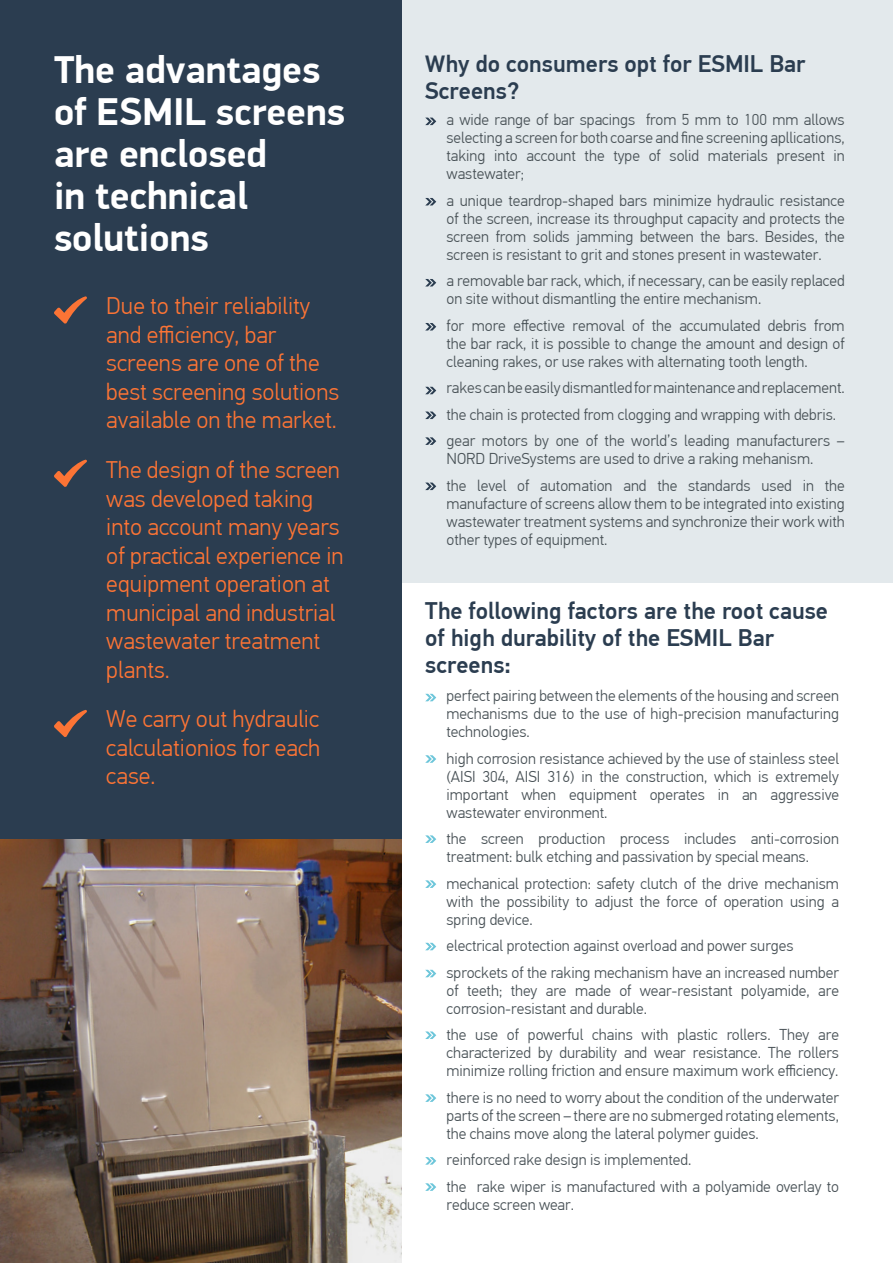
<style>
.page{position:relative;width:893px;height:1263px;background:#fff}
.page>*{position:absolute;margin:0;border:0;box-sizing:border-box;transform-origin:0 0}
.t1{font:700 39px/42px "PF Din Display Pro";color:#fff}
.t2{font:300 24px/28.5px "PF Din Text Pro";color:#fc7435}
.t3{font:500 24px/27px "PF Din Text Pro";color:#2b3d50}
.t4{font:300 15.75px/18px "PF Din Text Pro";color:#485156;text-align:justify}
</style>
<div class="page">
<div style="left:0;top:0;width:893px;height:583px;background:#e3e9ec"></div>
<div style="left:0;top:0;width:401px;height:1263px;background:#2b3d50"></div>
<svg style="left:54px;top:296px;width:33px;height:28px"></svg>
<svg style="left:54px;top:459px;width:33px;height:28px"></svg>
<svg style="left:54px;top:709px;width:33px;height:28px"></svg>
<svg style="left:425px;top:118px;width:11px;height:7px"></svg>
<svg style="left:425px;top:198px;width:11px;height:7px"></svg>
<svg style="left:425px;top:279px;width:11px;height:7px"></svg>
<svg style="left:425px;top:323px;width:11px;height:7px"></svg>
<svg style="left:425px;top:387px;width:11px;height:7px"></svg>
<svg style="left:425px;top:411px;width:11px;height:8px"></svg>
<svg style="left:425px;top:437px;width:11px;height:8px"></svg>
<svg style="left:425px;top:483px;width:11px;height:7px"></svg>
<svg style="left:425px;top:694px;width:11px;height:7px"></svg>
<svg style="left:425px;top:755px;width:11px;height:8px"></svg>
<svg style="left:425px;top:835px;width:11px;height:8px"></svg>
<svg style="left:425px;top:880px;width:11px;height:8px"></svg>
<svg style="left:425px;top:943px;width:11px;height:7px"></svg>
<svg style="left:425px;top:970px;width:11px;height:7px"></svg>
<svg style="left:425px;top:1031px;width:11px;height:8px"></svg>
<svg style="left:425px;top:1094px;width:11px;height:8px"></svg>
<svg style="left:425px;top:1157px;width:11px;height:7px"></svg>
<svg style="left:425px;top:1183px;width:11px;height:8px"></svg>
<img style="left:0;top:839px;width:401px;height:424px">
<h1 class="t1" style="left:54px;top:50px;width:292px">The advantages of ESMIL screens are enclosed<br>in technical solutions</h1>
<h2 class="t2" style="left:106px;top:292px;width:234px">Due to their reliability and efficiency, bar screens are one of the best screening solutions available on the market.</h2>
<h2 class="t2" style="left:106px;top:456px;width:239px">The design of the screen was developed taking into account many years of practical experience in equipment operation at municipal and industrial wastewater treatment plants.</h2>
<h2 class="t2" style="left:106px;top:705px;width:216px;text-align:justify">We carry out hydraulic calculationios for each case.</h2>
<h2 class="t3" style="left:425px;top:50px;width:382px">Why do consumers opt for ESMIL Bar<br>Screens?</h2>
<p class="t4" style="left:446px;top:111px;width:400px">a wide range of bar spacings from 5 mm to 100 mm allows selecting a screen for both coarse and fine screening apllications, taking into account the type of solid materials present in wastewater;</p>
<p class="t4" style="left:446px;top:192px;width:400px">a unique teardrop-shaped bars minimize hydraulic resistance of the screen, increase its throughput capacity and protects the screen from solids jamming between the bars. Besides, the screen is resistant to grit and stones present in wastewater.</p>
<p class="t4" style="left:446px;top:272px;width:400px">a removable bar rack, which, if necessary, can be easily replaced on site without dismantling the entire mechanism.</p>
<p class="t4" style="left:446px;top:317px;width:400px">for more effective removal of the accumulated debris from the bar rack, it is possible to change the amount and design of cleaning rakes, or use rakes with alternating tooth length.</p>
<p class="t4" style="left:446px;top:375px;width:400px;line-height:26.5px;text-align:left">rakes can be easily dismantled for maintenance and replacement. the chain is protected from clogging and wrapping with debris. gear motors by one of the world’s leading manufacturers –</p>
<p class="t4" style="left:446px;top:446px;width:400px;line-height:26.5px">NORD DriveSystems are used to drive a raking mehanism.<br>the level of automation and the standards used in the</p>
<p class="t4" style="left:446px;top:495px;width:400px">manufacture of screens allow them to be integrated into existing wastewater treatment systems and synchronize their work with other types of equipment.</p>
<h2 class="t3" style="left:425px;top:597px;width:404px">The following factors are the root cause of high durability of the ESMIL Bar screens:</h2>
<p class="t4" style="left:446px;top:687px;width:394px">perfect pairing between the elements of the housing and screen mechanisms due to the use of high-precision manufacturing technologies.</p>
<p class="t4" style="left:446px;top:749px;width:394px">high corrosion resistance achieved by the use of stainless steel (AISI 304, AISI 316) in the construction, which is extremely important when equipment operates in an aggressive wastewater environment.</p>
<p class="t4" style="left:446px;top:830px;width:394px">the screen production process includes anti-corrosion treatment: bulk etching and passivation by special means.</p>
<p class="t4" style="left:446px;top:874px;width:394px">mechanical protection: safety clutch of the drive mechanism with the possibility to adjust the force of operation using a spring device.</p>
<p class="t4" style="left:446px;top:933px;width:394px;line-height:26.5px">electrical protection against overload and power surges sprockets of the raking mechanism have an increased number</p>
<p class="t4" style="left:446px;top:981px;width:394px">of teeth; they are made of wear-resistant polyamide, are corrosion-resistant and durable.</p>
<p class="t4" style="left:446px;top:1026px;width:394px">the use of powerful chains with plastic rollers. They are characterized by durability and wear resistance. The rollers minimize rolling friction and ensure maximum work efficiency.</p>
<p class="t4" style="left:446px;top:1088px;width:394px">there is no need to worry about the condition of the underwater parts of the screen – there are no submerged rotating elements, the chains move along the lateral polymer guides.</p>
<p class="t4" style="left:446px;top:1147px;width:394px;line-height:26.5px">reinforced rake design is implemented.<br>the rake wiper is manufactured with a polyamide overlay to</p>
<p class="t4" style="left:446px;top:1195px;width:129px">reduce screen wear.</p>
</div>
